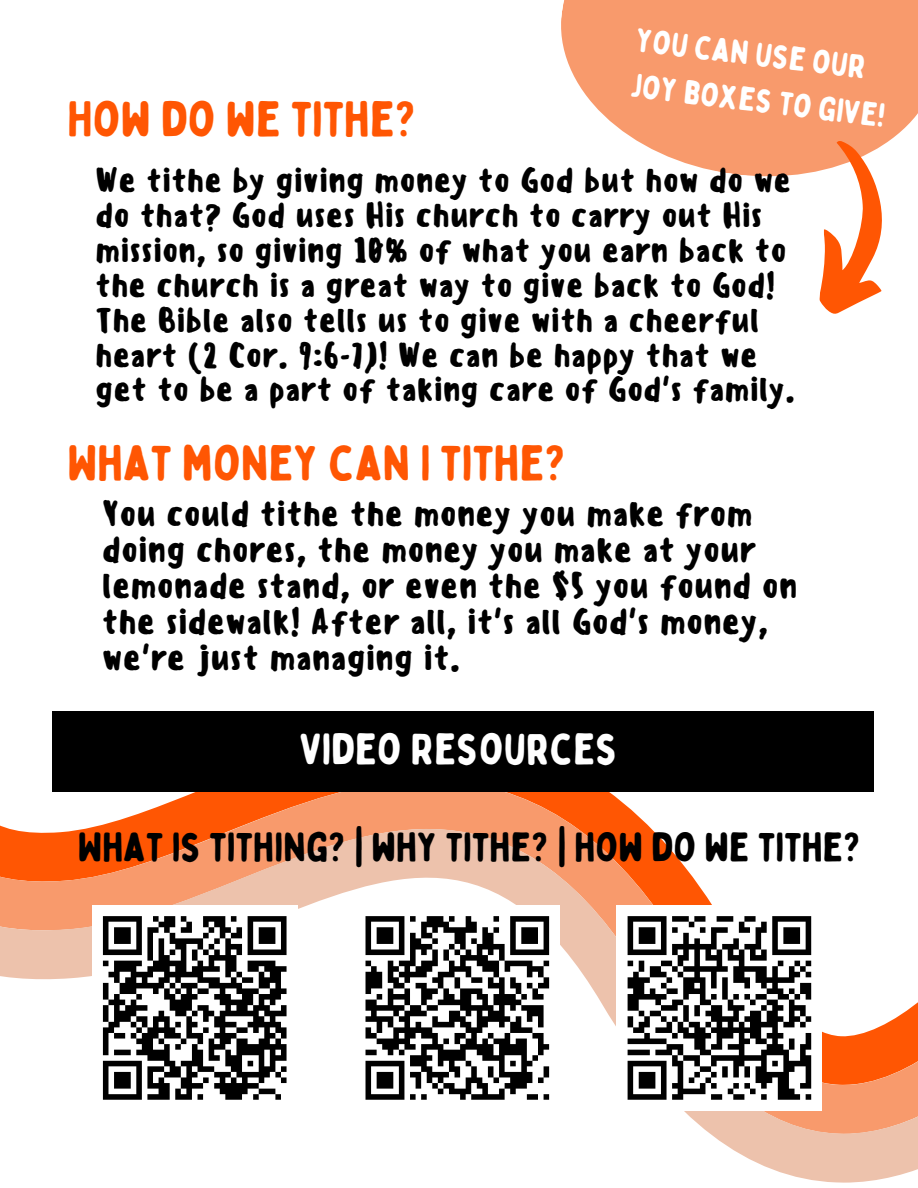
<style>
.page{position:relative;width:918px;height:1188px;background:#fff}
.page>*{position:absolute;margin:0;border:0;box-sizing:border-box;transform-origin:0 0}
.t1{font:49.5px "Bobby Jones Soft";color:#ff5603}
.t2{font:43.65px "Bobby Jones Soft";color:#fff}
.t3{font:40.65px "Bobby Jones Soft";color:#000}
.t4{font:500 34.5px/36px "Sensei";color:#000}
.t5{font:500 33px/34.8px "Sensei";color:#000}
.t6{font:33px/45.6px "Bobby Jones Soft";color:#fff}
</style>
<div class="page">
<svg style="left:105px;top:792px;width:542px;height:32px;background:#fb8a52"></svg>
<svg style="left:0;top:824px;width:918px;height:359px"></svg>
<div style="left:52px;top:712px;width:822px;height:80px;background:#000"></div>
<div style="left:92px;top:905px;width:206px;height:206px;background:#fff"></div>
<svg style="left:102px;top:916px;width:185px;height:184px"></svg>
<div style="left:354px;top:905px;width:206px;height:206px;background:#fff"></div>
<svg style="left:365px;top:916px;width:185px;height:184px"></svg>
<div style="left:616px;top:905px;width:206px;height:206px;background:#fff"></div>
<svg style="left:627px;top:916px;width:185px;height:184px"></svg>
<svg style="left:561px;top:0;width:357px;height:177px;background:#f9a881"></svg>
<svg style="left:818px;top:140px;width:73px;height:174px"></svg>
<p class="t6" style="left:639px;top:17px;width:257px;rotate:7deg">YOU CAN USE OUR<br>JOY BOXES TO GIVE!</p>
<p class="t1" style="left:68px;top:89px;width:351px">HOW DO WE TITHE?</p>
<h1 class="t5" style="left:95px;top:163px;width:702px">We tithe by giving money to God but how do we do that? God uses His church to carry out His mission, so giving 10% of what you earn back to the church is a great way to give back to God!<br>The Bible also tells us to give with a cheerful heart (2 Cor. 9:6-7)! We can be happy that we get to be a part of taking care of God's family.</h1>
<p class="t1" style="left:68px;top:433px;width:501px">WHAT MONEY CAN I TITHE?</p>
<p class="t4" style="left:102px;top:496px;width:697px">You could tithe the money you make from doing chores, the money you make at your lemonade stand, or even the $5 you found on the sidewalk! After all, it's all God's money, we're just managing it.</p>
<p class="t2" style="left:300px;top:722px;width:320px">VIDEO RESOURCES</p>
<h1 class="t3" style="left:78px;top:821px;width:785px">WHAT IS TITHING? | WHY TITHE? | HOW DO WE TITHE?</h1>
</div>
